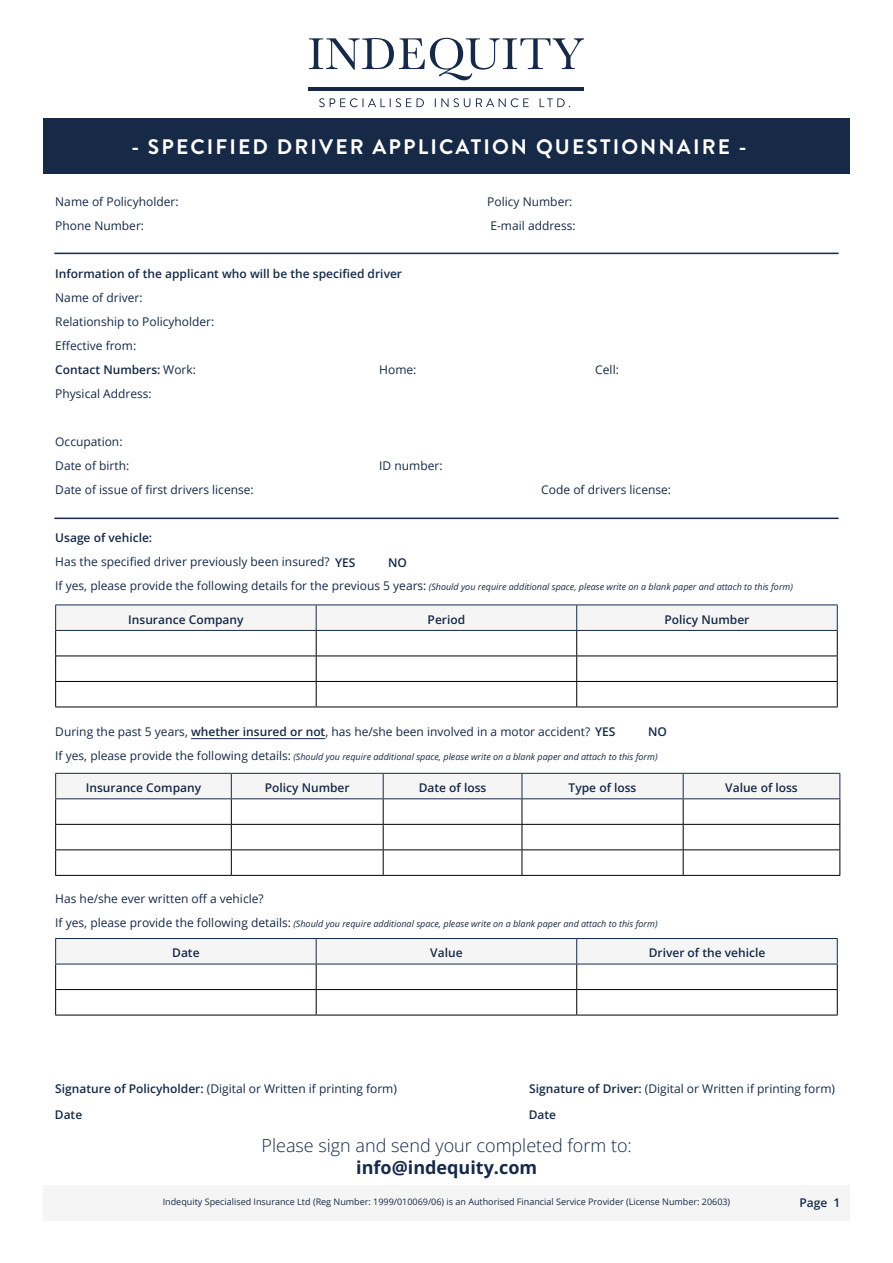
<style>
.page{position:relative;width:893px;height:1263px;background:#fff}
.page>*{position:absolute;margin:0;border:0;box-sizing:border-box;transform-origin:0 0}
.t1{font:700 21px "Brandon Grotesque";letter-spacing:.1em;color:#fff}
.t2{font:300 18px "Open Sans";color:#162946}
.t3{font:700 18px "Open Sans";color:#162946}
.t4{font:12px/24px "Open Sans";color:#162946}
.t5{font:600 12px "Open Sans";color:#162946}
.t6{font:italic 9px "Open Sans";color:#162946}
.t7{font:9px "Open Sans";color:#162946}
.s1{font-weight:600}
.s2{font-style:normal;font-size:12px}
</style>
<div class="page">
<div style="left:43px;top:1185px;width:807px;height:35px;background:#f5f5f6"></div>
<svg style="left:309px;top:38px;width:275px;height:42px"></svg>
<hr style="left:309px;top:87px;width:275px;height:3px;background:#162946">
<svg style="left:319px;top:98px;width:92px;height:9px"></svg>
<svg style="left:417px;top:98px;width:7px;height:9px"></svg>
<svg style="left:435px;top:98px;width:35px;height:9px"></svg>
<svg style="left:476px;top:98px;width:53px;height:9px"></svg>
<svg style="left:540px;top:98px;width:30px;height:9px"></svg>
<hr style="left:55px;top:707px;width:261px;height:1px;background:#000">
<hr style="left:316px;top:707px;width:261px;height:1px;background:#000">
<hr style="left:577px;top:707px;width:261px;height:1px;background:#000">
<hr style="left:55px;top:604px;width:261px;height:1px;background:#162946">
<hr style="left:316px;top:604px;width:261px;height:1px;background:#162946">
<hr style="left:577px;top:604px;width:261px;height:1px;background:#162946">
<svg style="left:55px;top:605px;width:783px;height:102px"></svg>
<hr style="left:55px;top:630px;width:261px;height:1px;background:#162946">
<hr style="left:316px;top:630px;width:261px;height:1px;background:#162946">
<hr style="left:577px;top:630px;width:261px;height:1px;background:#162946">
<div style="left:43px;top:119px;width:807px;height:55px;background:#162946"></div>
<hr style="left:54px;top:253px;width:785px;height:1px;background:#162946">
<hr style="left:191px;top:738px;width:134px;height:1px;background:#162946">
<hr style="left:55px;top:1015px;width:261px;height:1px;background:#000">
<hr style="left:316px;top:1015px;width:261px;height:1px;background:#000">
<hr style="left:577px;top:1015px;width:261px;height:1px;background:#000">
<svg style="left:55px;top:938px;width:783px;height:77px"></svg>
<hr style="left:55px;top:964px;width:261px;height:1px;background:#162946">
<hr style="left:316px;top:964px;width:261px;height:1px;background:#162946">
<hr style="left:577px;top:964px;width:261px;height:1px;background:#162946">
<hr style="left:55px;top:875px;width:176px;height:1px;background:#000">
<hr style="left:231px;top:875px;width:152px;height:1px;background:#000">
<hr style="left:383px;top:875px;width:139px;height:1px;background:#000">
<hr style="left:522px;top:875px;width:161px;height:1px;background:#000">
<hr style="left:683px;top:875px;width:157px;height:1px;background:#000">
<svg style="left:55px;top:773px;width:785px;height:102px"></svg>
<hr style="left:55px;top:798px;width:176px;height:1px;background:#162946">
<hr style="left:231px;top:798px;width:152px;height:1px;background:#162946">
<hr style="left:383px;top:798px;width:139px;height:1px;background:#162946">
<hr style="left:522px;top:798px;width:161px;height:1px;background:#162946">
<hr style="left:683px;top:798px;width:157px;height:1px;background:#162946">
<hr style="left:54px;top:518px;width:785px;height:1px;background:#162946">
<h1 class="t1" style="left:131px;top:132px;width:617px">- SPECIFIED DRIVER APPLICATION QUESTIONNAIRE -</h1>
<p class="t4" style="left:55px;top:189px;width:125px">Name of Policyholder:</p>
<p class="t4" style="left:487px;top:189px;width:87px">Policy Number:</p>
<p class="t4" style="left:55px;top:213px;width:90px">Phone Number:</p>
<p class="t4" style="left:490px;top:213px;width:87px">E-mail address:</p>
<p class="t5" style="left:55px;top:265px;width:348px">Information of the applicant who will be the specified driver</p>
<p class="t4" style="left:55px;top:285px;width:161px">Name of driver:<br>Relationship to Policyholder:<br>Effective from:<br><span class="s1">Contact Numbers:</span> Work:</p>
<p class="t4" style="left:379px;top:357px;width:39px">Home:</p>
<p class="t4" style="left:595px;top:357px;width:25px">Cell:</p>
<p class="t4" style="left:55px;top:381px;width:98px">Physical Address:</p>
<p class="t4" style="left:55px;top:429px;width:76px">Occupation:<br>Date of birth:</p>
<p class="t4" style="left:379px;top:453px;width:65px">ID number:</p>
<p class="t4" style="left:55px;top:477px;width:200px">Date of issue of first drivers license:</p>
<p class="t4" style="left:541px;top:477px;width:131px">Code of drivers license:</p>
<p class="t5" style="left:55px;top:529px;width:98px">Usage of vehicle:</p>
<p class="t4" style="left:55px;top:549px;width:276px">Has the specified driver previously been insured?</p>
<p class="t6" style="left:55px;top:580px;width:739px"><span class="s2">If yes, please provide the following details for the previous 5 years:</span> (Should you require additional space, please write on a blank paper and attach to this form)</p>
<p class="t5" style="left:128px;top:611px;width:117px">Insurance Company</p>
<p class="t5" style="left:428px;top:611px;width:39px">Period</p>
<p class="t5" style="left:664px;top:611px;width:86px">Policy Number</p>
<p class="t5" style="left:335px;top:554px;width:22px">YES</p>
<p class="t5" style="left:388px;top:554px;width:20px">NO</p>
<p class="t4" style="left:55px;top:719px;width:562px">During the past 5 years, <span class="s1">whether insured or not</span>, has he/she been involved in a motor accident? <span class="s1">YES</span></p>
<p class="t6" style="left:55px;top:750px;width:604px"><span class="s2">If yes, please provide the following details:</span> (Should you require additional space, please write on a blank paper and attach to this form)</p>
<p class="t5" style="left:648px;top:723px;width:20px">NO</p>
<p class="t5" style="left:86px;top:780px;width:117px">Insurance Company</p>
<p class="t5" style="left:265px;top:780px;width:86px">Policy Number</p>
<p class="t5" style="left:419px;top:780px;width:69px">Date of loss</p>
<p class="t5" style="left:569px;top:780px;width:69px">Type of loss</p>
<p class="t5" style="left:725px;top:780px;width:74px">Value of loss</p>
<p class="t4" style="left:55px;top:886px;width:210px">Has he/she ever written off a vehicle?</p>
<p class="t6" style="left:55px;top:917px;width:604px"><span class="s2">If yes, please provide the following details:</span> (Should you require additional space, please write on a blank paper and attach to this form)</p>
<p class="t5" style="left:172px;top:945px;width:29px">Date</p>
<p class="t5" style="left:430px;top:945px;width:34px">Value</p>
<p class="t5" style="left:649px;top:945px;width:118px">Driver of the vehicle</p>
<p class="t4" style="left:55px;top:1075px;width:344px;line-height:26.1px"><span class="s1">Signature of Policyholder:</span> (Digital or Written if printing form)<br><span class="s1">Date</span></p>
<p class="t4" style="left:529px;top:1076px;width:307px"><span class="s1">Signature of Driver:</span> (Digital or Written if printing form)</p>
<p class="t5" style="left:529px;top:1106px;width:29px">Date</p>
<h2 class="t2" style="left:262px;top:1133px;width:372px">Please sign and send your completed form to:</h2>
<h2 class="t3" style="left:356px;top:1155px;width:182px">info@indequity.com</h2>
<p class="t7" style="left:163px;top:1196px;width:569px">Indequity Specialised Insurance Ltd (Reg Number: 1999/010069/06) is an Authorised Financial Service Provider (License Number: 20603)</p>
<p class="t5" style="left:800px;top:1194px;width:42px">Page 1</p>
</div>
